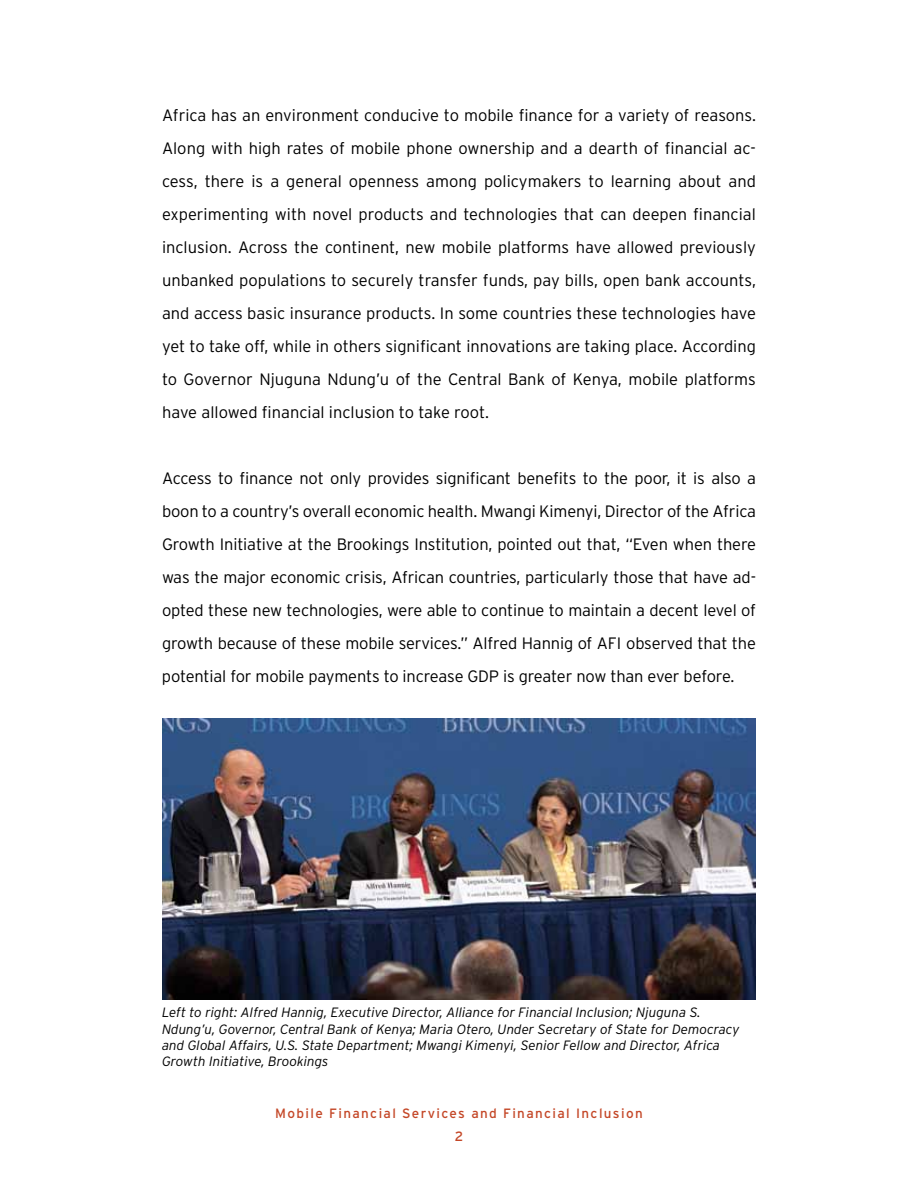
<style>
.page{position:relative;width:918px;height:1188px;background:#fff}
.page>*{position:absolute;margin:0;border:0;box-sizing:border-box;transform-origin:0 0}
.t1{font:300 16.5px/33px "Interstate";letter-spacing:-.01em;color:#000;text-align:justify}
.t2{font:italic 300 13.5px/16.2px "Interstate";color:#000}
.t3{font:13.5px/23px "Interstate";letter-spacing:.1em;color:#c44727;text-align:center}
</style>
<div class="page">
<img style="left:162px;top:719px;width:594px;height:280px">
<p class="t1" style="left:162px;top:99px;width:596px">Africa has an environment conducive to mobile finance for a variety of reasons.<br>Along with high rates of mobile phone ownership and a dearth of financial ac&shy;cess, there is a general openness among policymakers to learning about and experimenting with novel products and technologies that can deepen financial inclusion. Across the continent, new mobile platforms have allowed previously unbanked populations to securely transfer funds, pay bills, open bank accounts, and access basic insurance products. In some countries these technologies have yet to take off, while in others significant innovations are taking place. According to Governor Njuguna Ndung’u of the Central Bank of Kenya, mobile platforms have allowed financial inclusion to take root.</p>
<p class="t1" style="left:162px;top:462px;width:596px">Access to finance not only provides significant benefits to the poor, it is also a boon to a country’s overall economic health. Mwangi Kimenyi, Director of the Africa Growth Initiative at the Brookings Institution, pointed out that, “Even when there was the major economic crisis, African countries, particularly those that have ad&shy;opted these new technologies, were able to continue to maintain a decent level of growth because of these mobile services.” Alfred Hannig of AFI observed that the potential for mobile payments to increase GDP is greater now than ever before.</p>
<p class="t2" style="left:162px;top:1004px;width:579px">Left to right: Alfred Hannig, Executive Director, Alliance for Financial Inclusion; Njuguna S.<br>Ndung’u, Governor, Central Bank of Kenya; Maria Otero, Under Secretary of State for Democracy and Global Affairs, U.S. State Department; Mwangi Kimenyi, Senior Fellow and Director, Africa Growth Initiative, Brookings</p>
<p class="t3" style="left:275px;top:1102px;width:369px">Mobile Financial Services and Financial Inclusion<br>2</p>
</div>
